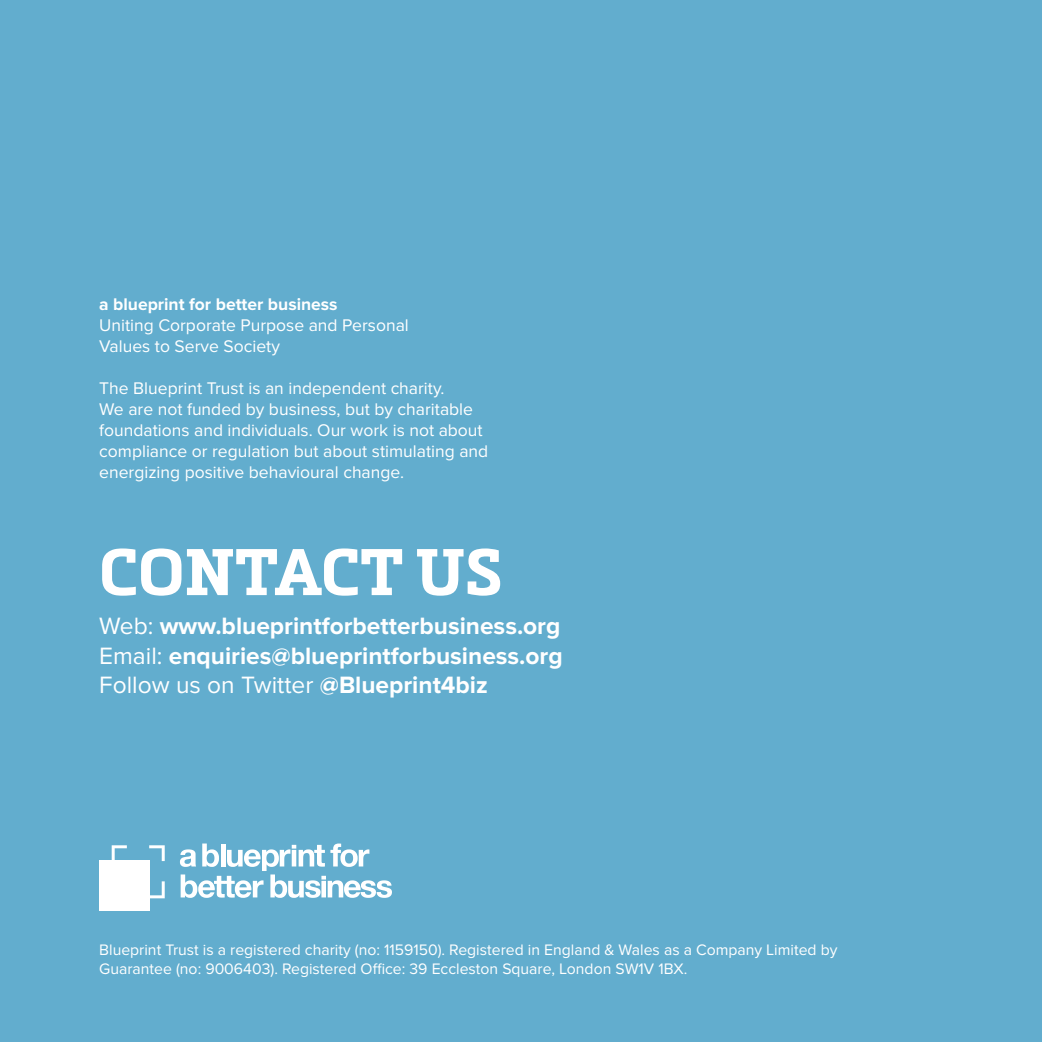
<style>
.page{position:relative;width:1042px;height:1042px;background:#62adce}
.page>*{position:absolute;margin:0;border:0;box-sizing:border-box;transform-origin:0 0}
.t1{font:700 64.75px "Metronic Slab Pro";color:#fff}
.t2{font:700 24.5px/29.4px "Proxima Nova";color:#fff;text-align:justify}
.t3{font:17.5px/21px "Proxima Nova";color:#fff}
.t4{font:700 17.5px "Proxima Nova";color:#fff}
.t5{font:15.75px/18.9px "Proxima Nova";color:#fff}
.s1{font-weight:400}
</style>
<div class="page">
<svg style="left:180px;top:843px;width:212px;height:55px"></svg>
<svg style="left:112px;top:845px;width:53px;height:53px"></svg>
<div style="left:99px;top:861px;width:50px;height:50px;background:#fff"></div>
<hr style="left:1041px;top:0;width:1px;height:248px;background:#afd0e3">
<svg style="left:1041px;top:0;width:1px;height:17px"></svg>
<hr style="left:1041px;top:794px;width:1px;height:248px;background:#afd0e3">
<svg style="left:1041px;top:1024px;width:1px;height:18px"></svg>
<p class="t4" style="left:99px;top:294px;width:240px">a blueprint for better business</p>
<p class="t3" style="left:99px;top:315px;width:311px">Uniting Corporate Purpose and Personal<br>Values to Serve Society</p>
<p class="t3" style="left:99px;top:378px;width:390px">The Blueprint Trust is an independent charity.<br>We are not funded by business, but by charitable foundations and individuals. Our work is not about compliance or regulation but about stimulating and energizing positive behavioural change.</p>
<h1 class="t1" style="left:99px;top:531px;width:405px">CONTACT US</h1>
<h2 class="t2" style="left:99px;top:612px;width:465px"><span class="s1">Web:</span> www.blueprintforbetterbusiness.org <span class="s1">Email:</span> enquiries@blueprintforbusiness.org <span class="s1">Follow us on Twitter</span> @Blueprint4biz</h2>
<p class="t5" style="left:99px;top:941px;width:740px">Blueprint Trust is a registered charity (no: 1159150). Registered in England &amp; Wales as a Company Limited by<br>Guarantee (no: 9006403). Registered Office: 39 Eccleston Square, London SW1V 1BX.</p>
</div>
